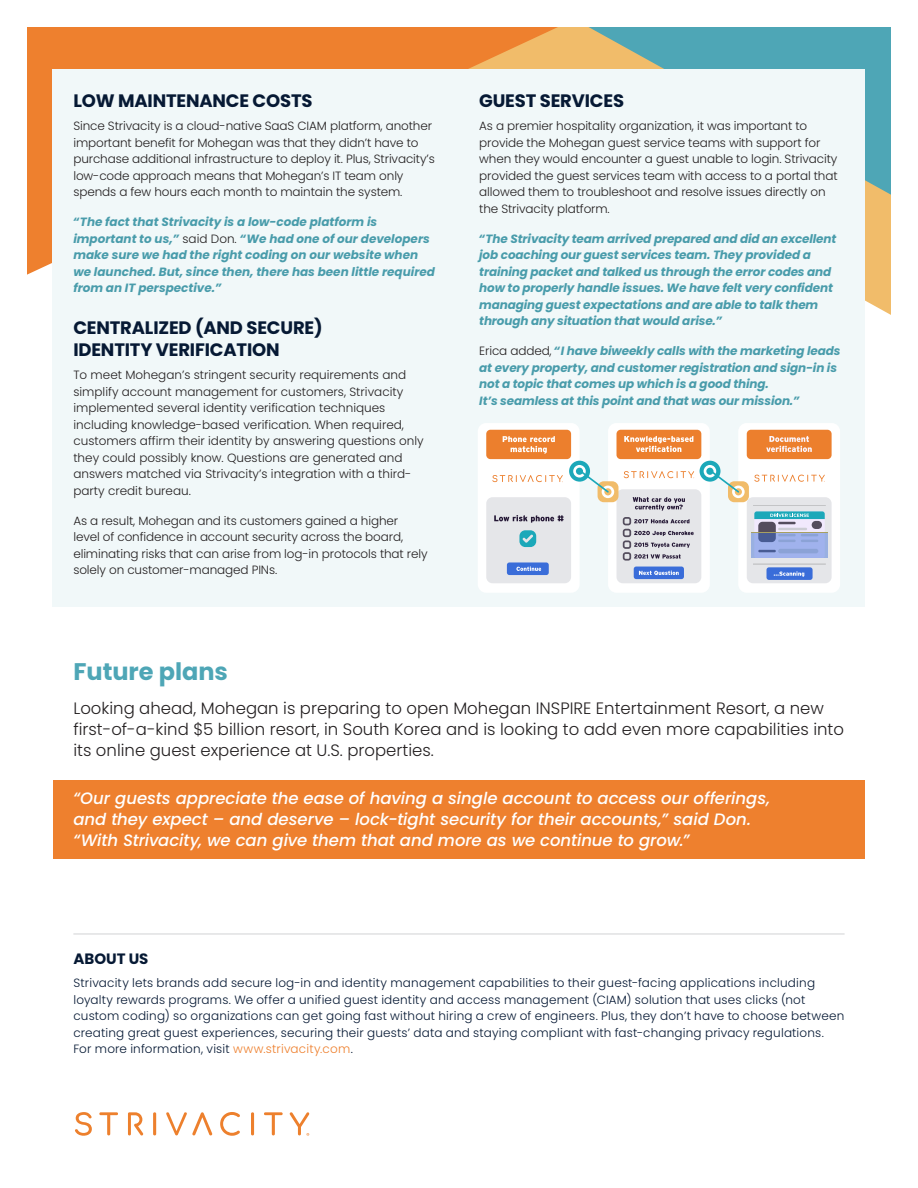
<style>
.page{position:relative;width:918px;height:1188px;background:#fff}
.page>*{position:absolute;margin:0;border:0;box-sizing:border-box;transform-origin:0 0}
.t1{font:700 24px "Poppins";color:#4ea6b6}
.t2{font:700 18px/21.6px "Poppins";letter-spacing:-.01em;color:#061934}
.t3{font:300 16.5px/21px "Poppins";color:#231f20}
.pull_quote{font:italic 500 16.5px/21px "Poppins";color:#fff}
.t4{font:700 15px "Poppins";color:#061934}
.t5{font:300 12px/16.5px "Poppins";letter-spacing:-.01em;color:#231f20}
.t6{font:italic 700 12px/16.5px "Poppins";letter-spacing:-.01em;color:#499cab}
.Body{font:300 12px/16.5px "Poppins";letter-spacing:.015em;color:#061934}
.s1{font-weight:300;font-style:normal;color:#231f20}
.s2{color:#ee802e}
</style>
<div class="page">
<div style="left:27px;top:27px;width:513px;height:260px;background:#ee802e"></div>
<svg style="left:540px;top:27px;width:351px;height:183px;background:#73aaa4"></svg>
<div style="left:53px;top:69px;width:812px;height:538px;background:#f1f8f9"></div>
<svg style="left:75px;top:1112px;width:17px;height:24px"></svg>
<svg style="left:99px;top:1112px;width:19px;height:23px"></svg>
<svg style="left:128px;top:1112px;width:15px;height:23px"></svg>
<svg style="left:153px;top:1112px;width:3px;height:23px"></svg>
<svg style="left:166px;top:1112px;width:46px;height:23px"></svg>
<svg style="left:220px;top:1112px;width:20px;height:24px"></svg>
<svg style="left:251px;top:1112px;width:3px;height:23px"></svg>
<svg style="left:264px;top:1112px;width:19px;height:23px"></svg>
<svg style="left:290px;top:1112px;width:19px;height:24px"></svg>
<hr style="left:73px;top:934px;width:772px;height:1px;background:#d1d2d4">
<div style="left:53px;top:780px;width:812px;height:79px;background:#ee802e"></div>
<div style="left:738px;top:423px;width:102px;height:170px;background:#fff;border-radius:8px"></div>
<div style="left:747px;top:497px;width:85px;height:86px;background:#e5e6e9;border-radius:6px"></div>
<div style="left:767px;top:567px;width:46px;height:13px;background:#3a6dd9;border-radius:3px"></div>
<div style="left:747px;top:430px;width:85px;height:29px;background:#ec7f2d;border-radius:4px"></div>
<svg style="left:766px;top:436px;width:46px;height:16px"></svg>
<hr style="left:753px;top:505px;width:73px;height:1px;background:#707070">
<hr style="left:753px;top:564px;width:73px;height:1px;background:#707070">
<div style="left:754px;top:511px;width:71px;height:47px;background:#f1e9fd;border-radius:2px"></div>
<div style="left:758px;top:522px;width:18px;height:20px;background:#544d5d;border-radius:4px"></div>
<div style="left:812px;top:521px;width:10px;height:8px;background:#544d5d;border-radius:4px"></div>
<hr style="left:778px;top:528px;width:29px;height:2px;background:#cccdd4">
<svg style="left:754px;top:511px;width:71px;height:13px"></svg>
<svg style="left:751px;top:532px;width:77px;height:26px;background:#93a5d9"></svg>
<svg style="left:774px;top:571px;width:30px;height:6px"></svg>
<svg style="left:754px;top:475px;width:71px;height:7px"></svg>
<div style="left:608px;top:423px;width:102px;height:170px;background:#fff;border-radius:8px"></div>
<div style="left:617px;top:489px;width:84px;height:94px;background:#e5e6e9;border-radius:6px"></div>
<div style="left:634px;top:567px;width:50px;height:12px;background:#3a6dd9;border-radius:3px"></div>
<div style="left:617px;top:430px;width:84px;height:29px;background:#ec7f2d;border-radius:4px"></div>
<svg style="left:624px;top:436px;width:69px;height:16px"></svg>
<svg style="left:633px;top:497px;width:52px;height:14px"></svg>
<svg style="left:623px;top:517px;width:71px;height:44px"></svg>
<svg style="left:639px;top:571px;width:40px;height:4px"></svg>
<svg style="left:624px;top:471px;width:70px;height:7px"></svg>
<div style="left:478px;top:423px;width:102px;height:170px;background:#fff;border-radius:8px"></div>
<div style="left:486px;top:497px;width:85px;height:86px;background:#e5e6e9;border-radius:6px"></div>
<div style="left:507px;top:562px;width:42px;height:13px;background:#3a6dd9;border-radius:3px"></div>
<svg style="left:519px;top:530px;width:17px;height:17px"></svg>
<div style="left:486px;top:430px;width:85px;height:29px;background:#ec7f2d;border-radius:4px"></div>
<svg style="left:503px;top:436px;width:52px;height:18px"></svg>
<svg style="left:494px;top:515px;width:70px;height:8px"></svg>
<svg style="left:516px;top:567px;width:25px;height:4px"></svg>
<svg style="left:492px;top:475px;width:71px;height:7px"></svg>
<div style="left:598px;top:481px;width:20px;height:21px;background:#f1bc6a;border-radius:6px"></div>
<div style="left:569px;top:461px;width:21px;height:21px;background:#1ba8b9;border-radius:50%"></div>
<svg style="left:573px;top:465px;width:41px;height:33px"></svg>
<div style="left:728px;top:481px;width:21px;height:21px;background:#f1bc6a;border-radius:6px"></div>
<div style="left:700px;top:461px;width:21px;height:21px;background:#1ba8b9;border-radius:50%"></div>
<svg style="left:704px;top:465px;width:41px;height:33px"></svg>
<p class="t2" style="left:73px;top:90px;width:241px">LOW MAINTENANCE COSTS</p>
<p class="t5" style="left:73px;top:118px;width:363px">Since Strivacity is a cloud-native SaaS CIAM platform, another important benefit for Mohegan was that they didn’t have to purchase additional infrastructure to deploy it. Plus, Strivacity’s low-code approach means that Mohegan’s IT team only spends a few hours each month to maintain the system.</p>
<p class="t6" style="left:73px;top:214px;width:363px">“The fact that Strivacity is a low-code platform is important to us,” <span class="s1">said Don.</span> “We had one of our developers make sure we had the right coding on our website when we launched. But, since then, there has been little required from an IT perspective.”</p>
<p class="t2" style="left:73px;top:317px;width:251px">CENTRALIZED (AND SECURE)<br>IDENTITY VERIFICATION</p>
<p class="t5" style="left:73px;top:367px;width:352px">To meet Mohegan’s stringent security requirements and simplify account management for customers, Strivacity implemented several identity verification techniques including knowledge-based verification. When required, customers affirm their identity by answering questions only they could possibly know. Questions are generated and answers matched via Strivacity’s integration with a third&shy;party credit bureau.</p>
<p class="t5" style="left:73px;top:512px;width:356px">As a result, Mohegan and its customers gained a higher<br>level of confidence in account security across the board, eliminating risks that can arise from log-in protocols that rely solely on customer-managed PINs.</p>
<p class="t2" style="left:479px;top:90px;width:146px">GUEST SERVICES</p>
<p class="t5" style="left:479px;top:118px;width:360px">As a premier hospitality organization, it was important to provide the Mohegan guest service teams with support for when they would encounter a guest unable to login. Strivacity provided the guest services team with access to a portal that allowed them to troubleshoot and resolve issues directly on the Strivacity platform.</p>
<p class="t6" style="left:479px;top:230px;width:359px">“The Strivacity team arrived prepared and did an excellent job coaching our guest services team. They provided a training packet and talked us through the error codes and how to properly handle issues. We have felt very confident managing guest expectations and are able to talk them through any situation that would arise.”</p>
<p class="t6" style="left:479px;top:343px;width:363px"><span class="s1">Erica added,</span> “I have biweekly calls with the marketing leads at every property, and customer registration and sign-in is not a topic that comes up which is a good thing.<br>It’s seamless at this point and that was our mission.”</p>
<p class="t1" style="left:73px;top:658px;width:156px">Future plans</p>
<p class="t3" style="left:73px;top:698px;width:772px">Looking ahead, Mohegan is preparing to open Mohegan INSPIRE Entertainment Resort, a new first-of-a-kind $5 billion resort, in South Korea and is looking to add even more capabilities into its online guest experience at U.S. properties.</p>
<p class="pull_quote" style="left:73px;top:788px;width:698px">“Our guests appreciate the ease of having a single account to access our offerings, and they expect – and deserve – lock-tight security for their accounts,” said Don. “With Strivacity, we can give them that and more as we continue to grow.”</p>
<p class="t4" style="left:73px;top:950px;width:77px">ABOUT US</p>
<p class="Body" style="left:73px;top:975px;width:773px">Strivacity lets brands add secure log-in and identity management capabilities to their guest-facing applications including loyalty rewards programs. We offer a unified guest identity and access management (CIAM) solution that uses clicks (not custom coding) so organizations can get going fast without hiring a crew of engineers. Plus, they don’t have to choose between creating great guest experiences, securing their guests’ data and staying compliant with fast-changing privacy regulations.<br>For more information, visit <span class="s2">www.strivacity.com</span>.</p>
</div>
